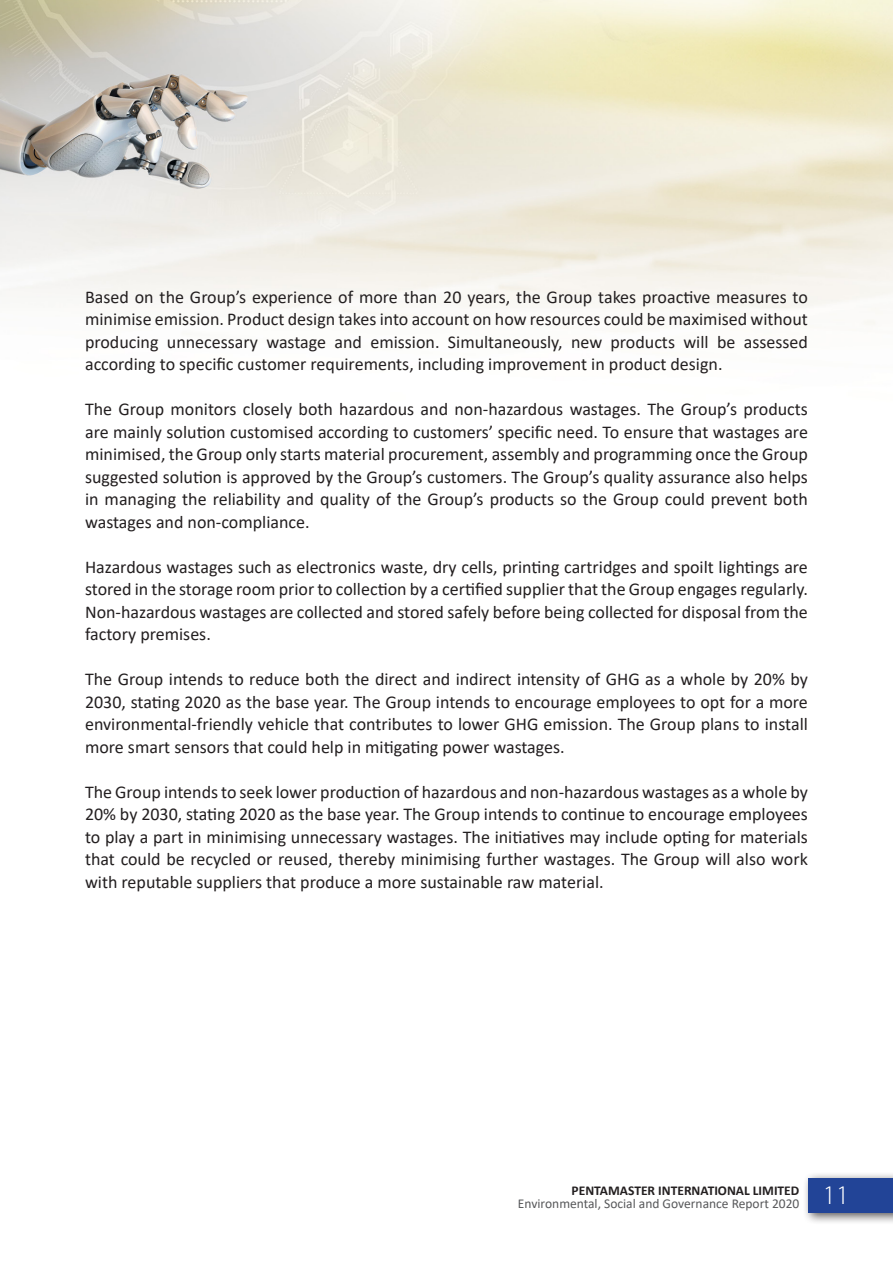
<style>
.page{position:relative;width:893px;height:1263px;background:#fff}
.page>*{position:absolute;margin:0;border:0;box-sizing:border-box;transform-origin:0 0}
.t1{font:300 27px "Myriad Pro";color:#fff}
.t2{font:18px/22.5px "Calibri";color:#231f20;text-align:justify}
.t3{font:13.5px "Calibri";color:#57585a}
.t4{font:700 13.5px "Calibri";color:#231f20}
</style>
<div class="page">
<img style="left:0;top:0;width:893px;height:325px">
<div style="left:802px;top:1172px;width:91px;height:53px;background:#231f20;opacity:.75"></div>
<div style="left:808px;top:1178px;width:85px;height:34px;background:#224497"></div>
<p class="t2" style="left:85px;top:285px;width:724px">Based on the Group’s experience of more than 20 years, the Group takes proactive measures to minimise emission. Product design takes into account on how resources could be maximised without producing unnecessary wastage and emission. Simultaneously, new products will be assessed according to specific customer requirements, including improvement in product design.</p>
<p class="t2" style="left:85px;top:397px;width:724px">The Group monitors closely both hazardous and non-hazardous wastages. The Group’s products are mainly solution customised according to customers’ specific need. To ensure that wastages are minimised, the Group only starts material procurement, assembly and programming once the Group suggested solution is approved by the Group’s customers. The Group’s quality assurance also helps in managing the reliability and quality of the Group’s products so the Group could prevent both wastages and non-compliance.</p>
<p class="t2" style="left:85px;top:555px;width:724px">Hazardous wastages such as electronics waste, dry cells, printing cartridges and spoilt lightings are stored in the storage room prior to collection by a certified supplier that the Group engages regularly.<br>Non-hazardous wastages are collected and stored safely before being collected for disposal from the factory premises.</p>
<p class="t2" style="left:85px;top:667px;width:724px">The Group intends to reduce both the direct and indirect intensity of GHG as a whole by 20% by 2030, stating 2020 as the base year. The Group intends to encourage employees to opt for a more environmental-friendly vehicle that contributes to lower GHG emission. The Group plans to install more smart sensors that could help in mitigating power wastages.</p>
<p class="t2" style="left:85px;top:780px;width:724px">The Group intends to seek lower production of hazardous and non-hazardous wastages as a whole by 20% by 2030, stating 2020 as the base year. The Group intends to continue to encourage employees to play a part in minimising unnecessary wastages. The initiatives may include opting for materials that could be recycled or reused, thereby minimising further wastages. The Group will also work with reputable suppliers that produce a more sustainable raw material.</p>
<p class="t4" style="left:572px;top:1181px;width:229px">PENTAMASTER INTERNATIONAL LIMITED</p>
<p class="t3" style="left:518px;top:1194px;width:283px">Environmental, Social and Governance Report 2020</p>
<h1 class="t1" style="left:823px;top:1180px;width:28px">11</h1>
</div>
